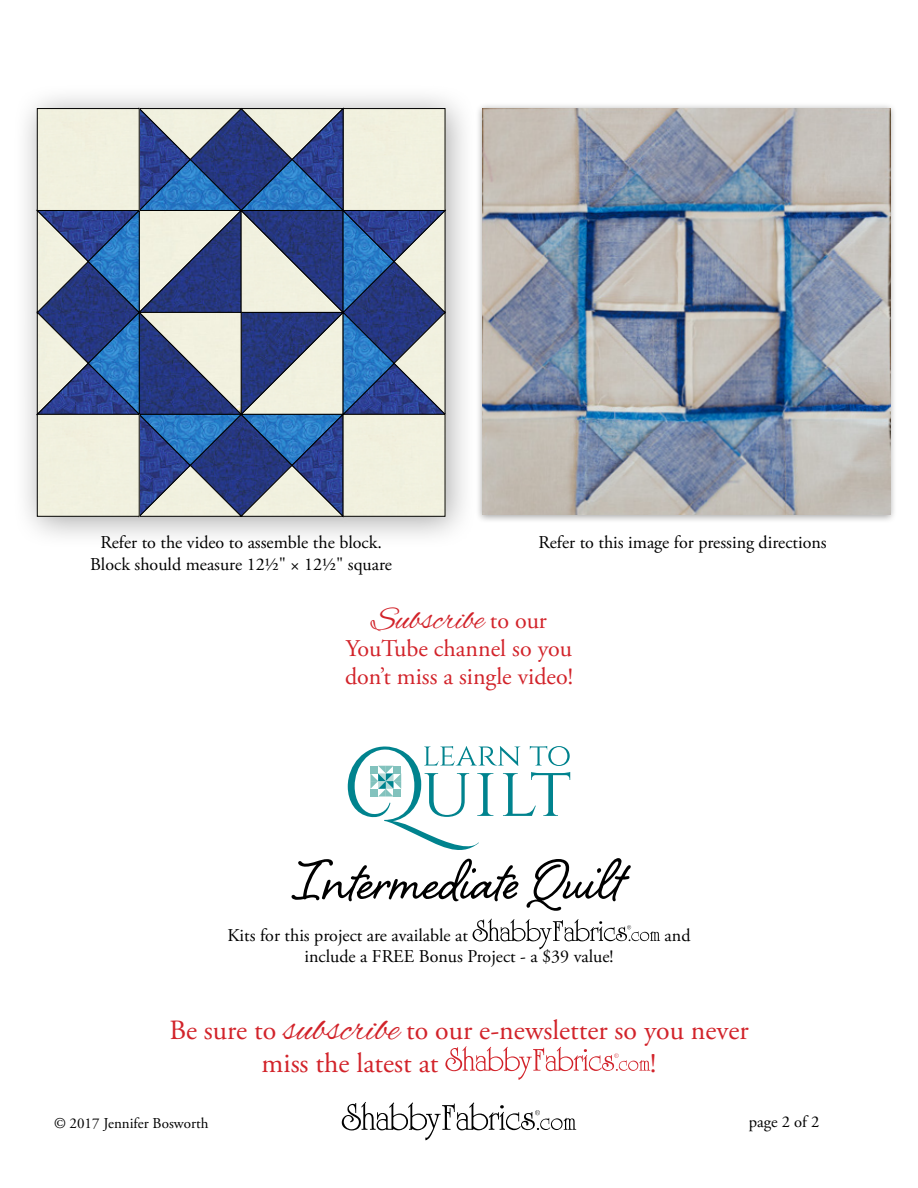
<style>
.page{position:relative;width:918px;height:1188px;background:#fff}
.page>*{position:absolute;margin:0;border:0;box-sizing:border-box;transform-origin:0 0}
.t1{font:72.3px "Shelby";color:#000}
.t2{font:33px "Alex Brush";color:#d2232a}
.t3{font:27.9px/33px "Adobe Garamond Pro";color:#d2232a}
.t4{font:24px/28.5px "Adobe Garamond Pro";color:#d2232a}
.t5{font:18px/21.6px "Adobe Garamond Pro";color:#000;text-align:center}
.t6{font:16.5px "Adobe Garamond Pro";color:#000}
.t7{font:15px "Adobe Garamond Pro";color:#000}
.s1{font-family:"Adobe Garamond Pro";font-size:24px}
.s2{font-family:"Alex Brush";font-size:38.25px}
</style>
<div class="page">
<svg style="left:473px;top:919px;width:187px;height:30px"></svg>
<svg style="left:342px;top:1102px;width:234px;height:38px"></svg>
<svg style="left:348px;top:746px;width:222px;height:104px"></svg>
<svg style="left:445px;top:1046px;width:206px;height:34px"></svg>
<div style="left:475px;top:102px;width:423px;height:421px;background:#000;opacity:.35"></div>
<img style="left:483px;top:108px;width:408px;height:407px">
<div style="left:12px;top:84px;width:466px;height:465px;background:#000;opacity:.35"></div>
<svg style="left:37px;top:108px;width:409px;height:409px;background:#8091af"></svg>
<div style="left:343px;top:414px;width:102px;height:102px;background:#f1f0df"></div>
<p class="t5" style="left:90px;top:532px;width:303px">Refer to the video to assemble the block.<br>Block should measure 121/2" × 121/2" square</p>
<p class="t5" style="left:538px;top:532px;width:290px">Refer to this image for pressing directions</p>
<h2 class="t2" style="left:371px;top:600px;width:177px">Subscribe <span class="s1">to our</span></h2>
<h3 class="t4" style="left:345px;top:635px;width:230px">YouTube channel so you don’t miss a single video!</h3>
<h1 class="t1" style="left:292px;top:831px;width:332px">Intermediate Quilt</h1>
<p class="t5" style="left:227px;top:925px;width:242px">Kits for this project are available at</p>
<p class="t5" style="left:665px;top:925px;width:27px">and</p>
<p class="t5" style="left:304px;top:947px;width:311px">include a FREE Bonus Project - a $39 value!</p>
<h3 class="t3" style="left:262px;top:1015px;width:489px;text-indent:-92px">Be sure to <span class="s2">subscribe</span> to our e-newsletter so you never miss the latest at</h3>
<h3 class="t3" style="left:650px;top:1048px;width:8px">!</h3>
<p class="t7" style="left:54px;top:1115px;width:156px">© 2017 Jennifer Bosworth</p>
<p class="t6" style="left:749px;top:1112px;width:72px">page 2 of 2</p>
</div>
